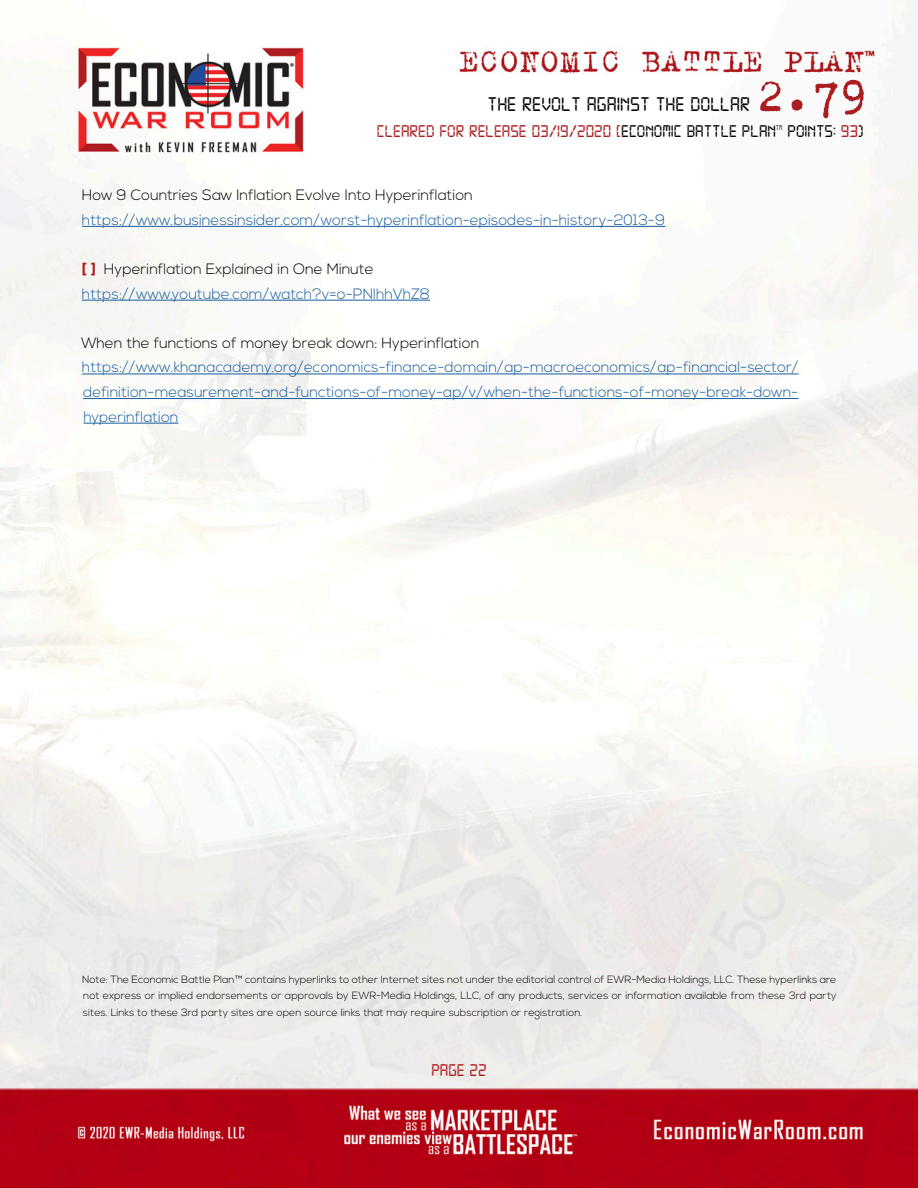
<style>
.page{position:relative;width:918px;height:1188px;background:#fff}
.page>*{position:absolute;margin:0;border:0;box-sizing:border-box;transform-origin:0 0}
.t1{font:51px "Trixie";color:#aa1e21}
.t2{font:21px "Digital 7";color:#080302}
.t3{font:18px "Digital 7";color:#aa1e21}
.t4{font:18px "Digital 7";color:#080302}
.t5{font:300 15px/24.6px "Nexa";color:#175d9e;text-align:justify}
.t6{font:300 15px "Nexa";color:#000}
.t7{font:300 10.5px/16.5px "Nexa";color:#080302;text-align:justify}
.t8{font:7.05px "Digital 7";color:#080302}
.s1{color:#080302}
.s2{color:#aa1e21}
.s3{font-family:"Museo Slab 900";font-weight:400;color:#aa1e21}
</style>
<div class="page">
<img style="left:0;top:35px;width:918px;height:1153px">
<hr style="left:82px;top:226px;width:583px;height:1px;background:#175d9e">
<hr style="left:82px;top:300px;width:348px;height:1px;background:#175d9e">
<hr style="left:82px;top:374px;width:717px;height:1px;background:#175d9e">
<hr style="left:83px;top:398px;width:715px;height:1px;background:#175d9e">
<hr style="left:83px;top:423px;width:96px;height:1px;background:#175d9e">
<h1 class="t1" style="left:756px;top:62px;width:114px">2.79</h1>
<h3 class="t3" style="left:377px;top:123px;width:401px">CLEARED FOR RELEASE 03/19/2020 [<span class="s1">ECONOMIC BATTLE PLAN</span></h3>
<p class="t8" style="left:776px;top:124px;width:8px">TM</p>
<h3 class="t4" style="left:788px;top:123px;width:78px">POINTS: <span class="s2">93</span>)</h3>
<h2 class="t2" style="left:487px;top:95px;width:264px">THE REVOLT AGAINST THE DOLLAR</h2>
<p class="t6" style="left:82px;top:186px;width:393px">How 9 Countries Saw Inflation Evolve Into Hyperinflation</p>
<p class="t5" style="left:82px;top:208px;width:585px">https://www.businessinsider.com/worst-hyperinflation-episodes-in-history-2013-9</p>
<p class="t6" style="left:82px;top:260px;width:294px"><span class="s3">[ ]</span> Hyperinflation Explained in One Minute</p>
<p class="t5" style="left:82px;top:282px;width:349px">https://www.youtube.com/watch?v=o-PNlhhVhZ8</p>
<p class="t6" style="left:81px;top:334px;width:400px">When the functions of money break down: Hyperinflation</p>
<p class="t5" style="left:82px;top:356px;width:718px">https://www.khanacademy.org/economics-finance-domain/ap-macroeconomics/ap-financial-sector/ definition-measurement-and-functions-of-money-ap/v/when-the-functions-of-money-break-down&shy;hyperinflation</p>
<p class="t7" style="left:82px;top:971px;width:756px">Note: The Economic Battle Plan™ contains hyperlinks to other Internet sites not under the editorial control of EWR-Media Holdings, LLC. These hyperlinks are not express or implied endorsements or approvals by EWR-Media Holdings, LLC, of any products, services or information available from these 3rd party sites. Links to these 3rd party sites are open source links that may require subscription or registration.</p>
<h3 class="t3" style="left:431px;top:1062px;width:57px">PAGE 22</h3>
</div>
